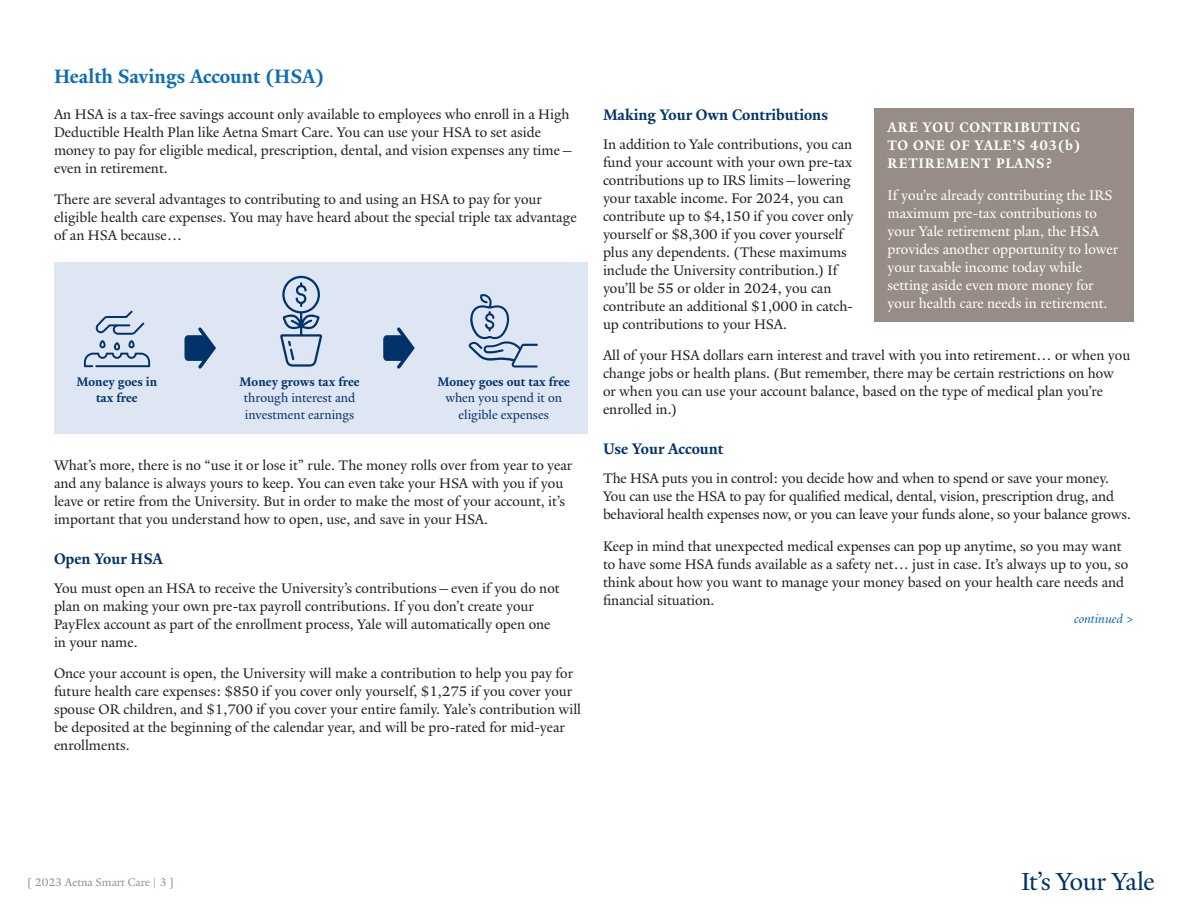
<style>
.page{position:relative;width:1188px;height:918px;background:#fff}
.page>*{position:absolute;margin:0;border:0;box-sizing:border-box;transform-origin:0 0}
.t1{font:26.7px "Yale New";letter-spacing:-.02em;color:#01336a}
.Header_1{font:700 21px "Yale New";color:#0d6cb6}
.Header_2{font:700 16.5px "Yale New";color:#01336a}
.Body_copy{font:15px/18px "Yale New";color:#231f20}
.Body_copy-2{font:15px/18px "Yale New";color:#fff}
.Body_copy-3{font:700 15px/18px "Yale New";letter-spacing:.05em;color:#fff;text-align:justify}
.t2{font:13.5px/16.5px "Yale New";color:#01336a;text-align:center}
.t3{font:700 13.5px/16.5px "Yale New";color:#01336a;text-align:center}
.t4{font:italic 13.5px "Yale New";color:#0d6cb6}
.t5{font:12px "Yale New";color:#978d86}
.s1{font-weight:700}
</style>
<div class="page">
<div style="left:54px;top:262px;width:533px;height:172px;background:#dee5f3"></div>
<div style="left:874px;top:108px;width:260px;height:213px;background:#978d86"></div>
<svg style="left:84px;top:311px;width:66px;height:56px"></svg>
<svg style="left:280px;top:276px;width:42px;height:91px"></svg>
<svg style="left:185px;top:327px;width:31px;height:42px"></svg>
<svg style="left:383px;top:327px;width:32px;height:42px"></svg>
<svg style="left:469px;top:294px;width:69px;height:74px"></svg>
<p class="Header_1" style="left:54px;top:64px;width:272px">Health Savings Account (HSA)</p>
<p class="Body_copy" style="left:54px;top:105px;width:521px">An HSA is a tax-free savings account only available to employees who enroll in a High Deductible Health Plan like Aetna Smart Care. You can use your HSA to set aside money to pay for eligible medical, prescription, dental, and vision expenses any time— even in retirement.</p>
<p class="Body_copy" style="left:54px;top:191px;width:524px">There are several advantages to contributing to and using an HSA to pay for your eligible health care expenses. You may have heard about the special triple tax advantage of an HSA because…</p>
<p class="t3" style="left:77px;top:373px;width:82px">Money goes in tax free</p>
<p class="t2" style="left:240px;top:373px;width:122px"><span class="s1">Money grows tax free </span>through interest and investment earnings</p>
<p class="t2" style="left:437px;top:373px;width:134px"><span class="s1">Money goes out tax free </span>when you spend it on eligible expenses</p>
<p class="Body_copy" style="left:54px;top:456px;width:520px">What’s more, there is no “use it or lose it” rule. The money rolls over from year to year and any balance is always yours to keep. You can even take your HSA with you if you leave or retire from the University. But in order to make the most of your account, it’s important that you understand how to open, use, and save in your HSA.</p>
<p class="Header_2" style="left:54px;top:549px;width:110px">Open Your HSA</p>
<p class="Body_copy" style="left:54px;top:579px;width:507px">You must open an HSA to receive the University’s contributions—even if you do not plan on making your own pre-tax payroll contributions. If you don’t create your PayFlex account as part of the enrollment process, Yale will automatically open one in your name.</p>
<p class="Body_copy" style="left:54px;top:664px;width:529px">Once your account is open, the University will make a contribution to help you pay for future health care expenses: $850 if you cover only yourself, $1,275 if you cover your spouse OR children, and $1,700 if you cover your entire family. Yale’s contribution will be deposited at the beginning of the calendar year, and will be pro-rated for mid-year enrollments.</p>
<p class="Header_2" style="left:603px;top:105px;width:227px">Making Your Own Contributions</p>
<p class="Body_copy" style="left:603px;top:135px;width:252px">In addition to Yale contributions, you can fund your account with your own pre-tax contributions up to IRS limits—lowering your taxable income. For 2024, you can contribute up to $4,150 if you cover only yourself or $8,300 if you cover yourself plus any dependents. (These maximums include the University contribution.) If you’ll be 55 or older in 2024, you can contribute an additional $1,000 in catch&shy;up contributions to your HSA.</p>
<p class="Body_copy" style="left:603px;top:347px;width:529px">All of your HSA dollars earn interest and travel with you into retirement… or when you change jobs or health plans. (But remember, there may be certain restrictions on how or when you can use your account balance, based on the type of medical plan you’re enrolled in.)</p>
<p class="Header_2" style="left:603px;top:439px;width:122px">Use Your Account</p>
<p class="Body_copy" style="left:603px;top:469px;width:530px">The HSA puts you in control: you decide how and when to spend or save your money.<br>You can use the HSA to pay for qualified medical, dental, vision, prescription drug, and behavioral health expenses now, or you can leave your funds alone, so your balance grows.</p>
<p class="Body_copy" style="left:603px;top:537px;width:527px">Keep in mind that unexpected medical expenses can pop up anytime, so you may want to have some HSA funds available as a safety net… just in case. It’s always up to you, so think about how you want to manage your money based on your health care needs and financial situation.</p>
<p class="Body_copy-3" style="left:888px;top:119px;width:194px">ARE YOU CONTRIBUTING TO ONE OF YALE’S 403(b)<br>RETIREMENT PLANS?</p>
<p class="Body_copy-2" style="left:888px;top:186px;width:232px">If you’re already contributing the IRS maximum pre-tax contributions to your Yale retirement plan, the HSA provides another opportunity to lower your taxable income today while setting aside even more money for your health care needs in retirement.</p>
<p class="t4" style="left:1074px;top:611px;width:61px">continued &gt;</p>
<p class="t5" style="left:27px;top:875px;width:149px">[ 2023 Aetna Smart Care | 3 ]</p>
<h1 class="t1" style="left:1021px;top:866px;width:135px">It’s Your Yale</h1>
</div>
